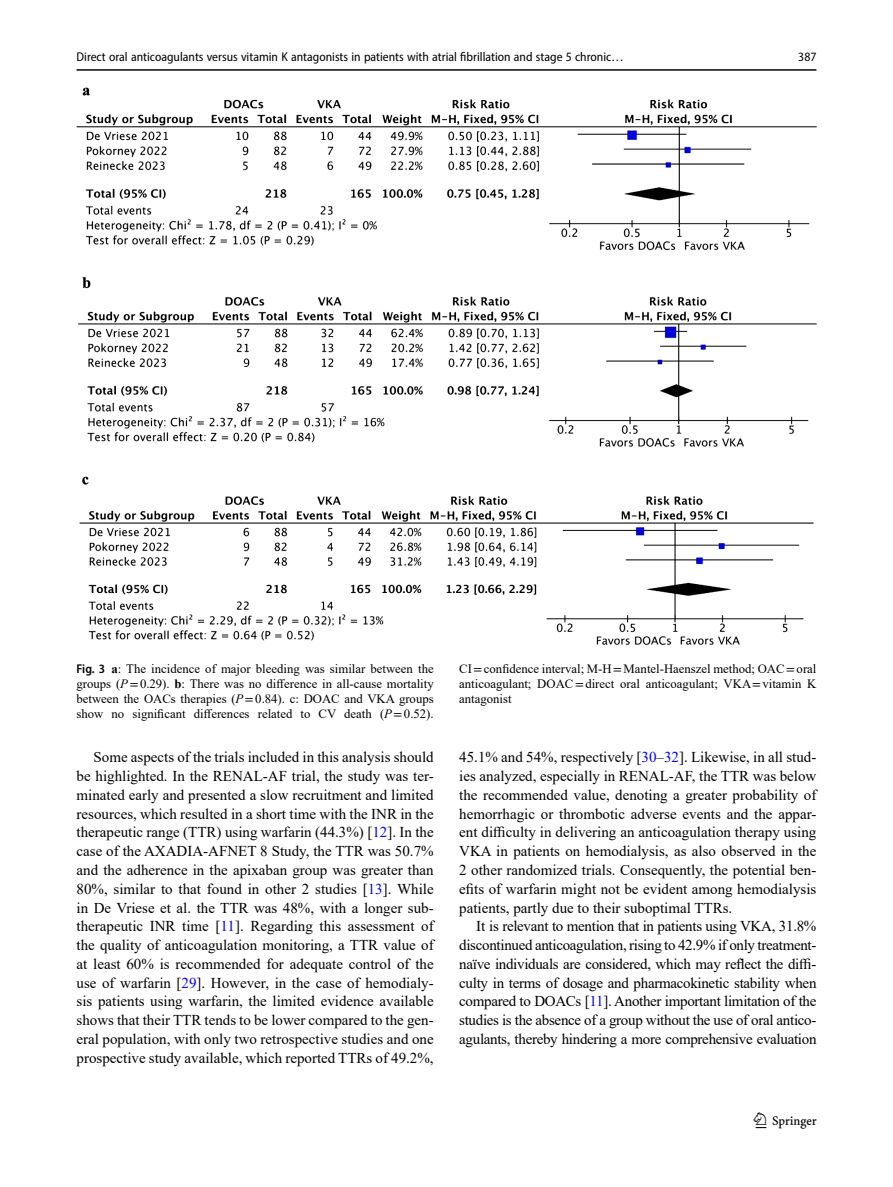
<style>
.page{position:relative;width:893px;height:1187px;background:#fff}
.page>*{position:absolute;margin:0;border:0;box-sizing:border-box;transform-origin:0 0}
.t1{font:22.5px "Springnew";color:#000}
.Body_Text_Indent{font:15px/18.8px "Times New Roman";color:#000;text-align:justify}
.Figure_Caption{font:12.75px/15px "Times New Roman";color:#000;text-align:justify}
.t2{font:semi-condensed 12.75px "Myriad Pro";color:#000}
.s1{font-family:"Myriad Pro";font-weight:600;font-stretch:semi-condensed}
.s2{font-weight:700}
.s3{font-style:italic}
.s4{font-family:"STIX"}
.s5{color:#00f}
</style>
<div class="page">
<hr style="left:77px;top:69px;width:739px;height:2px;background:#000">
<img style="left:77px;top:87px;width:739px;height:558px">
<p class="t2" style="left:77px;top:49px;width:549px">Direct oral anticoagulants versus vitamin K antagonists in patients with atrial fibrillation and stage 5 chronic…</p>
<p class="t2" style="left:798px;top:49px;width:20px">387</p>
<p class="Figure_Caption" style="left:77px;top:660px;width:359px"><span class="s1">Fig. 3</span> <span class="s2">a</span>: The incidence of major bleeding was similar between the groups (<span class="s3">P</span><span class="s4">=</span>0.29). <span class="s2">b</span>: There was no difference in all-cause mortality between the OACs therapies (<span class="s3">P</span><span class="s4">=</span>0.84). c: DOAC and VKA groups show no significant differences related to CV death (<span class="s3">P</span><span class="s4">=</span>0.52).</p>
<p class="Figure_Caption" style="left:459px;top:660px;width:359px">CI<span class="s4">=</span>confidence interval; M-H<span class="s4">=</span>Mantel-Haenszel method; OAC<span class="s4">=</span>oral anticoagulant; DOAC<span class="s4">=</span>direct oral anticoagulant; VKA<span class="s4">=</span>vitamin K antagonist</p>
<p class="Body_Text_Indent" style="left:77px;top:747px;width:359px;text-indent:17px">Some aspects of the trials included in this analysis should be highlighted. In the RENAL-AF trial, the study was ter&shy;minated early and presented a slow recruitment and limited resources, which resulted in a short time with the INR in the therapeutic range (TTR) using warfarin (44.3%) [<span class="s5">12</span>]. In the case of the AXADIA-AFNET 8 Study, the TTR was 50.7% and the adherence in the apixaban group was greater than 80%, similar to that found in other 2 studies [<span class="s5">13</span>]. While in De Vriese et al. the TTR was 48%, with a longer sub&shy;therapeutic INR time [<span class="s5">11</span>]. Regarding this assessment of the quality of anticoagulation monitoring, a TTR value of at least 60% is recommended for adequate control of the use of warfarin [<span class="s5">29</span>]. However, in the case of hemodialy&shy;sis patients using warfarin, the limited evidence available shows that their TTR tends to be lower compared to the gen&shy;eral population, with only two retrospective studies and one prospective study available, which reported TTRs of 49.2%,</p>
<p class="Body_Text_Indent" style="left:459px;top:747px;width:359px">45.1% and 54%, respectively [<span class="s5">30</span>–<span class="s5">32</span>]. Likewise, in all stud&shy;ies analyzed, especially in RENAL-AF, the TTR was below the recommended value, denoting a greater probability of hemorrhagic or thrombotic adverse events and the appar&shy;ent difficulty in delivering an anticoagulation therapy using VKA in patients on hemodialysis, as also observed in the 2 other randomized trials. Consequently, the potential ben&shy;efits of warfarin might not be evident among hemodialysis patients, partly due to their suboptimal TTRs.</p>
<p class="Body_Text_Indent" style="left:459px;top:916px;width:359px;text-indent:17px">It is relevant to mention that in patients using VKA, 31.8% discontinued anticoagulation, rising to 42.9% if only treatment&shy;naïve individuals are considered, which may reflect the diffi&shy;culty in terms of dosage and pharmacokinetic stability when compared to DOACs [<span class="s5">11</span>]. Another important limitation of the studies is the absence of a group without the use of oral antico&shy;agulants, thereby hindering a more comprehensive evaluation</p>
<h1 class="t1" style="left:756px;top:1107px;width:63px">1 3</h1>
</div>
